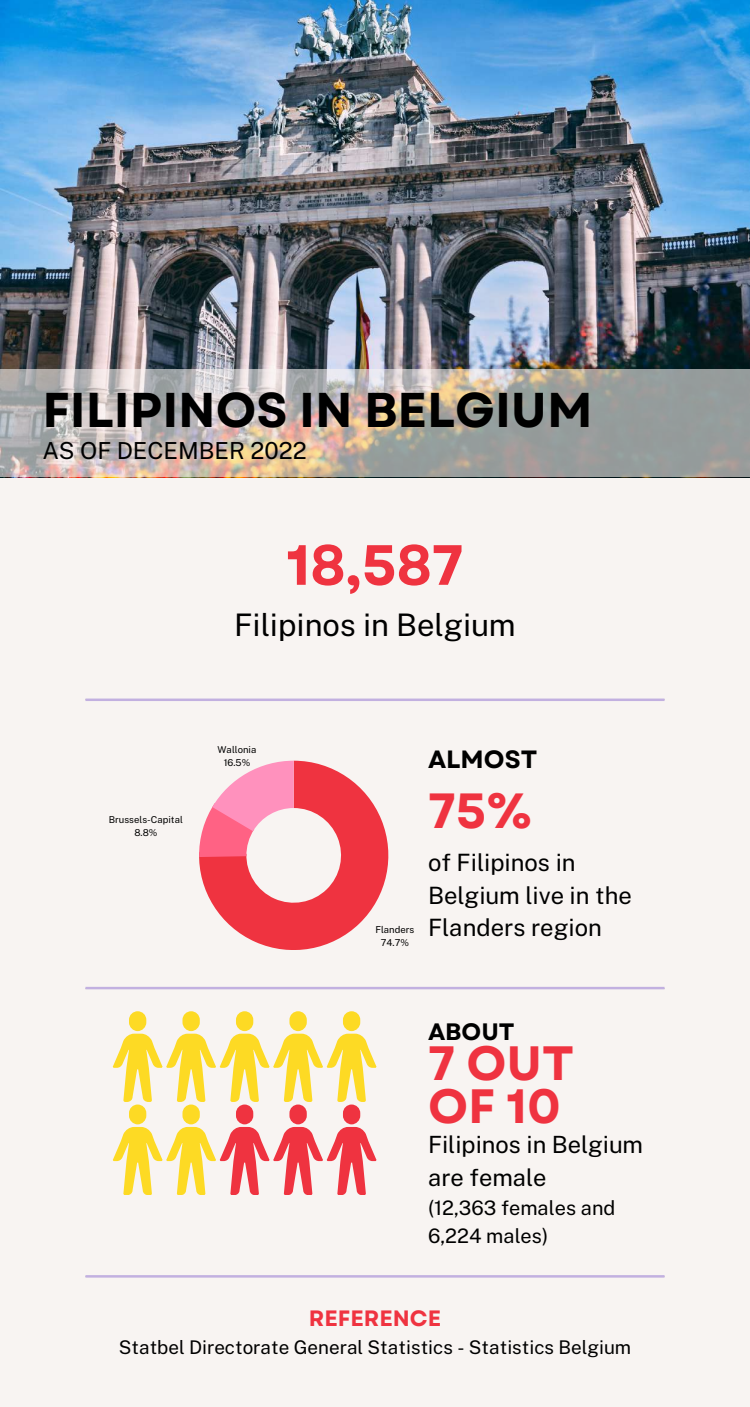
<style>
.page{position:relative;width:750px;height:1407px;background:#fff}
.page>*{position:absolute;margin:0;border:0;box-sizing:border-box;transform-origin:0 0}
.t1{font:700 56.5px "Garet";color:#ef3340}
.t2{font:700 49.38px "Garet";color:#ef3340}
.t3{font:700 48.75px "Garet";color:#000}
.t4{font:700 48.12px/43.1px "Garet";color:#ef3340}
.t5{font:31px "Public Sans";color:#000}
.t6{font:700 25px "Garet";color:#000}
.t7{font:23.88px/32.8px "Public Sans";color:#000}
.t8{font:23.75px/32.8px "Public Sans";color:#000}
.t9{font:700 23.75px "Garet";color:#000}
.t10{font:23.38px "Public Sans";color:#000}
.t11{font:700 22.12px "Garet";color:#ef3340}
.t12{font:20px/27.2px "Public Sans";color:#000}
.t13{font:18.88px "Public Sans";color:#000}
.t14{font:9.5px/13.2px "Public Sans";color:#000;text-align:center}
</style>
<div class="page">
<div style="left:0;top:0;width:750px;height:1406px;background:#f8f4f2"></div>
<img style="left:0;top:0;width:750px;height:369px">
<svg style="left:0;top:369px;width:750px;height:108px;background:#b6b0aa"></svg>
<hr style="left:85px;top:698px;width:580px;height:3px;background:#c2b0e0">
<hr style="left:85px;top:986px;width:580px;height:3px;background:#c2b0e0">
<hr style="left:85px;top:1274px;width:580px;height:3px;background:#c2b0e0">
<svg style="left:113px;top:1011px;width:264px;height:183px"></svg>
<svg style="left:199px;top:760px;width:189px;height:190px"></svg>
<h3 class="t3" style="left:42px;top:374px;width:552px">FILIPINOS IN BELGIUM</h3>
<p class="t10" style="left:42px;top:437px;width:266px">AS OF DECEMBER 2022</p>
<h1 class="t1" style="left:286px;top:524px;width:179px">18,587</h1>
<h3 class="t5" style="left:234px;top:607px;width:283px">Filipinos in Belgium</h3>
<p class="t14" style="left:109px;top:812px;width:75px">Brussels-Capital<br>8.8%</p>
<p class="t14" style="left:218px;top:742px;width:40px">Wallonia<br>16.5%</p>
<p class="t14" style="left:375px;top:922px;width:40px">Flanders<br>74.7%</p>
<h3 class="t6" style="left:428px;top:740px;width:111px">ALMOST</h3>
<h2 class="t2" style="left:428px;top:774px;width:106px">75%</h2>
<p class="t7" style="left:428px;top:845px;width:205px">of Filipinos in<br>Belgium live in the<br>Flanders region</p>
<p class="t9" style="left:428px;top:1014px;width:88px">ABOUT</p>
<h3 class="t4" style="left:428px;top:1041px;width:148px">7 OUT<br>OF 10</h3>
<p class="t8" style="left:428px;top:1128px;width:217px">Filipinos in Belgium are female</p>
<p class="t12" style="left:428px;top:1194px;width:189px">(12,363 females and<br>6,224 males)</p>
<p class="t11" style="left:309px;top:1302px;width:134px">REFERENCE</p>
<p class="t13" style="left:119px;top:1335px;width:514px">Statbel Directorate General Statistics - Statistics Belgium</p>
</div>
